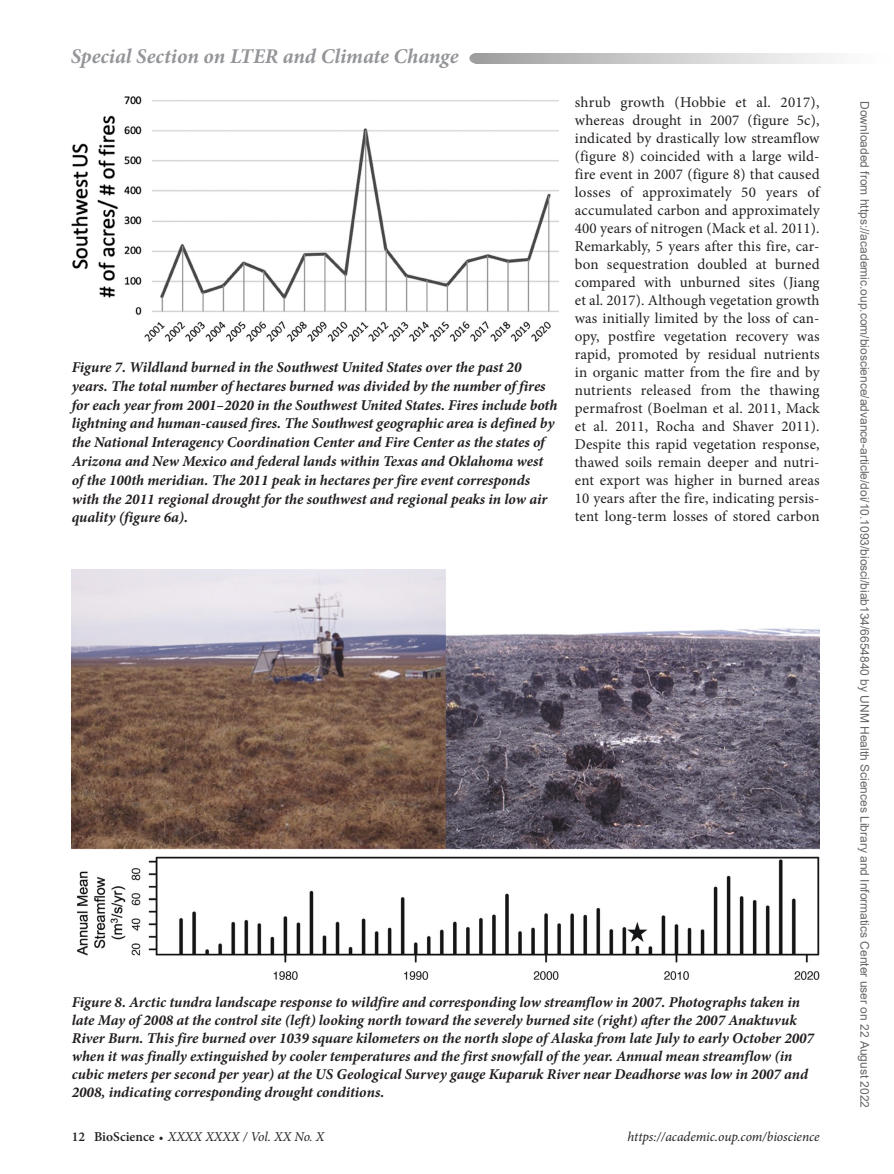
<style>
.page{position:relative;width:894px;height:1174px;background:#fff}
.page>*{position:absolute;margin:0;border:0;box-sizing:border-box;transform-origin:0 0}
.t1{font:italic 700 21px "Minion Pro";letter-spacing:-.005em;color:#939598}
.FigCaption{font:italic 700 15px/18.8px "Minion Pro";letter-spacing:-.005em;color:#231f20}
.Para{font:15px/18px "Minion Pro";letter-spacing:.01em;color:#231f20;text-align:justify}
.t2{font:italic 13.5px "Minion Pro";letter-spacing:-.005em;color:#231f20}
.t3{font:12px "Arial";color:#666}
.s1{font-family:"Minion Pro Semibold 2";font-style:normal}
.s2{font-weight:600;font-style:normal;font-size:12px}
</style>
<div class="page">
<svg style="left:479px;top:53px;width:352px;height:11px"></svg>
<div style="left:469px;top:53px;width:14px;height:11px;background:#9e9e9e;border-radius:50%"></div>
<img style="left:72px;top:96px;width:486px;height:246px">
<img style="left:72px;top:570px;width:747px;height:409px">
<h1 class="t1" style="left:71px;top:41px;width:389px">Special Section on LTER and Climate Change</h1>
<p class="FigCaption" style="left:72px;top:358px;width:487px">Figure 7. Wildland burned in the Southwest United States over the past 20 years. The total number of hectares burned was divided by the number of fires for each year from 2001–2020 in the Southwest United States. Fires include both lightning and human-caused fires. The Southwest geographic area is defined by the National Interagency Coordination Center and Fire Center as the states of Arizona and New Mexico and federal lands within Texas and Oklahoma west of the 100th meridian. The 2011 peak in hectares per fire event corresponds with the 2011 regional drought for the southwest and regional peaks in low air quality (figure 6a).</p>
<p class="Para" style="left:574px;top:94px;width:246px">shrub growth (Hobbie et al. 2017), whereas drought in 2007 (figure 5c), indicated by drastically low streamflow (figure 8) coincided with a large wild&shy;fire event in 2007 (figure 8) that caused losses of approximately 50 years of accumulated carbon and approximately 400 years of nitrogen (Mack et al. 2011).<br>Remarkably, 5 years after this fire, car&shy;bon sequestration doubled at burned compared with unburned sites (Jiang et al. 2017). Although vegetation growth was initially limited by the loss of can&shy;opy, postfire vegetation recovery was rapid, promoted by residual nutrients in organic matter from the fire and by nutrients released from the thawing permafrost (Boelman et al. 2011, Mack et al. 2011, Rocha and Shaver 2011).<br>Despite this rapid vegetation response, thawed soils remain deeper and nutri&shy;ent export was higher in burned areas 10 years after the fire, indicating persis&shy;tent long-term losses of stored carbon</p>
<p class="FigCaption" style="left:72px;top:992px;width:743px;line-height:18px">Figure 8. Arctic tundra landscape response to wildfire and corresponding low streamflow in 2007. Photographs taken in late May of 2008 at the control site (left) looking north toward the severely burned site (right) after the 2007 Anaktuvuk River Burn. This fire burned over 1039 square kilometers on the north slope of Alaska from late July to early October 2007 when it was finally extinguished by cooler temperatures and the first snowfall of the year. Annual mean streamflow (in cubic meters per second per year) at the US Geological Survey gauge Kuparuk River near Deadhorse was low in 2007 and 2008, indicating corresponding drought conditions.</p>
<p class="t2" style="left:72px;top:1127px;width:254px"><span class="s1">12 BioScience</span> <span class="s2">•</span> XXXX XXXX / Vol. XX No. X</p>
<p class="t2" style="left:627px;top:1127px;width:193px">https://academic.oup.com/bioscience</p>
<p class="t3" style="left:868px;top:101px;width:1008px;rotate:90deg">Downloaded from https://academic.oup.com/bioscience/advance-article/doi/10.1093/biosci/biab134/6654840 by UNM Health Sciences Library and Informatics Center user on 22 August 2022</p>
</div>
